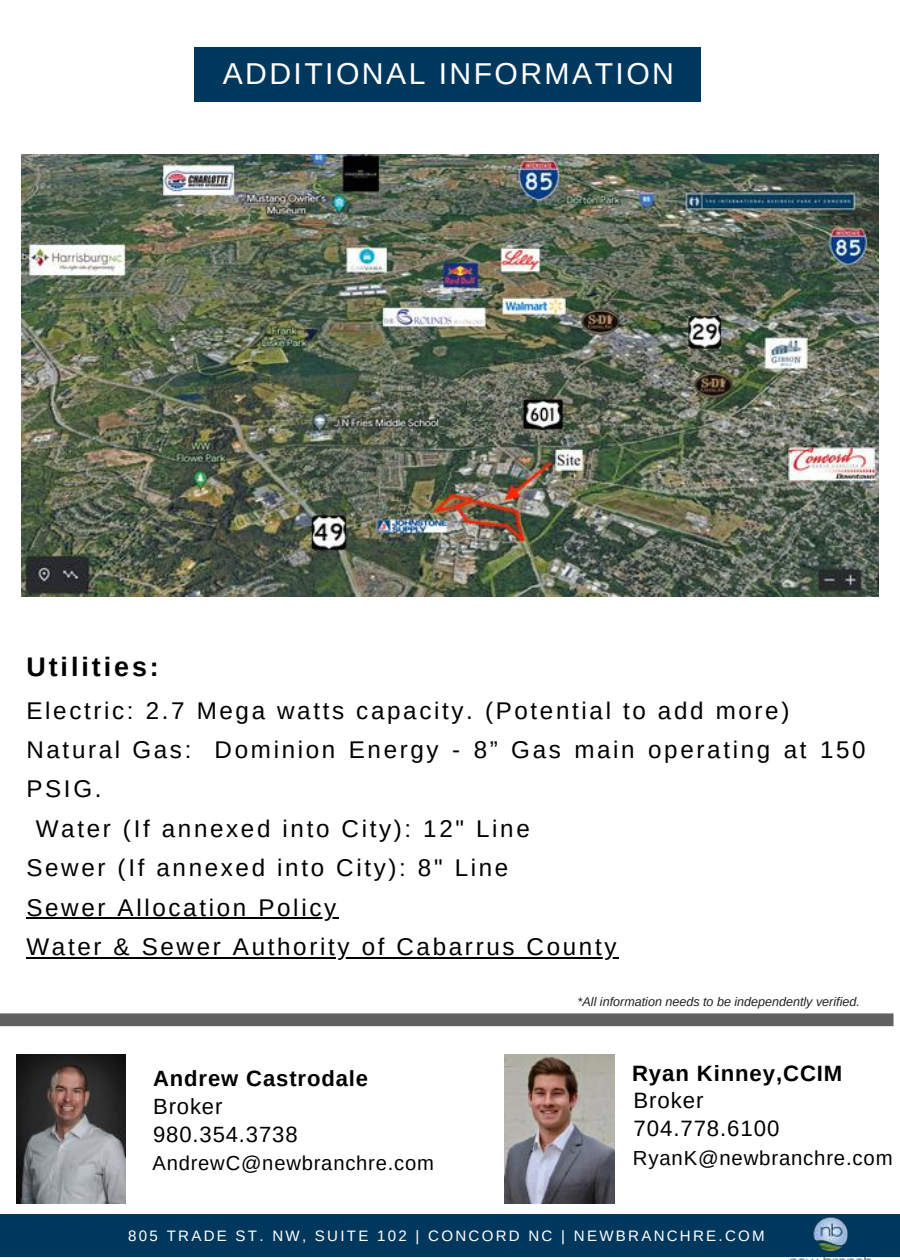
<style>
.page{position:relative;width:900px;height:1260px;background:#fff}
.page>*{position:absolute;margin:0;border:0;box-sizing:border-box;transform-origin:0 0}
.t1{font:30.25px "Arimo";letter-spacing:.08em;color:#fff}
.t2{font:700 26.75px "Arimo";letter-spacing:.11em;color:#000}
.t3{font:24.25px "Arimo";letter-spacing:.11em;color:#000}
.t4{font:22.25px/27.8px "Arimo";letter-spacing:.04em;color:#000}
.t5{font:700 22.25px "Arimo";letter-spacing:.04em;color:#000}
.t6{font:22px/27.8px "Arimo";letter-spacing:.04em;color:#000}
.t7{font:700 22px "Arimo";letter-spacing:.04em;color:#000}
.t8{font:20.25px "Arimo";letter-spacing:.04em;color:#000}
.t9{font:15px "Arimo";letter-spacing:.15em;color:#fff}
.t10{font:italic 12.5px "Arimo";color:#222}
</style>
<div class="page">
<img style="left:17px;top:1055px;width:109px;height:148px">
<div style="left:0;top:1214px;width:900px;height:43px;background:#00385d"></div>
<img style="left:789px;top:1217px;width:83px;height:43px">
<svg style="left:0;top:1013px;width:894px;height:13px;background:#656565"></svg>
<div style="left:194px;top:47px;width:506px;height:54px;background:#00385d"></div>
<img style="left:504px;top:1055px;width:110px;height:148px">
<img style="left:22px;top:154px;width:857px;height:443px">
<hr style="left:26px;top:917px;width:313px;height:2px;background:#000">
<hr style="left:26px;top:957px;width:593px;height:2px;background:#000">
<p class="t1" style="left:223px;top:56px;width:453px">ADDITIONAL INFORMATION</p>
<p class="t2" style="left:26px;top:651px;width:134px">Utilities:</p>
<p class="t3" style="left:26px;top:697px;width:765px">Electric: 2.7 Mega watts capacity. (Potential to add more)</p>
<p class="t3" style="left:26px;top:736px;width:841px">Natural Gas: Dominion Energy - 8” Gas main operating at 150</p>
<p class="t3" style="left:26px;top:775px;width:77px">PSIG.</p>
<p class="t3" style="left:36px;top:815px;width:496px">Water (If annexed into City): 12" Line</p>
<p class="t3" style="left:26px;top:854px;width:483px">Sewer (If annexed into City): 8" Line</p>
<p class="t3" style="left:26px;top:894px;width:311px">Sewer Allocation Policy</p>
<p class="t3" style="left:26px;top:933px;width:592px">Water &amp; Sewer Authority of Cabarrus County</p>
<p class="t7" style="left:153px;top:1066px;width:217px">Andrew Castrodale</p>
<p class="t6" style="left:153px;top:1093px;width:146px">Broker<br>980.354.3738</p>
<p class="t8" style="left:152px;top:1151px;width:283px">AndrewC@newbranchre.com</p>
<p class="t10" style="left:578px;top:994px;width:284px">*All information needs to be independently verified.</p>
<p class="t5" style="left:632px;top:1061px;width:212px">Ryan Kinney,CCIM</p>
<p class="t4" style="left:634px;top:1087px;width:147px">Broker<br>704.778.6100</p>
<p class="t8" style="left:633px;top:1146px;width:261px">RyanK@newbranchre.com</p>
<p class="t9" style="left:128px;top:1227px;width:638px">805 TRADE ST. NW, SUITE 102 | CONCORD NC | NEWBRANCHRE.COM</p>
</div>
